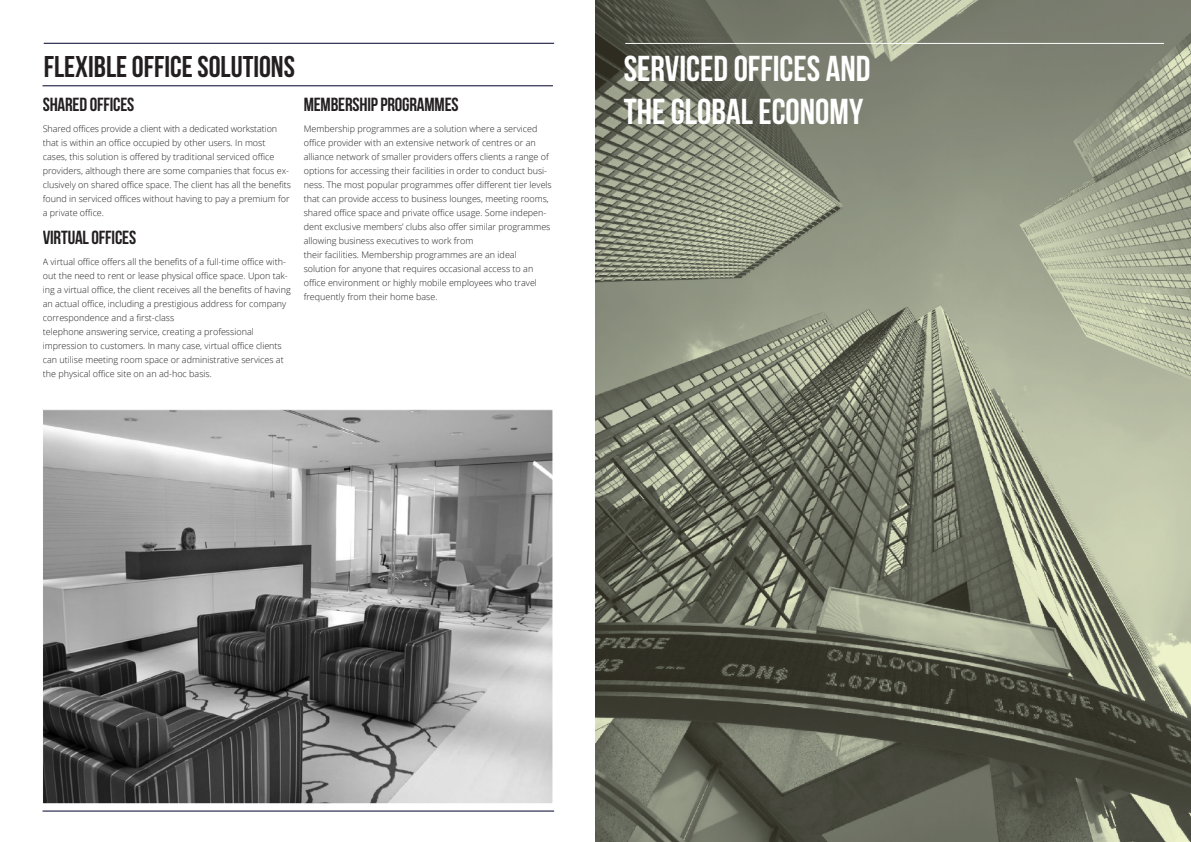
<style>
.page{position:relative;width:1191px;height:842px;background:#fff}
.page>*{position:absolute;margin:0;border:0;box-sizing:border-box;transform-origin:0 0}
.t1{font:36px/43.2px "Bebas Neue";color:#fff}
.t2{font:30px "Bebas Neue";color:#231f20}
.t3{font:19px "Bebas Neue";letter-spacing:-.01em;color:#231f20}
.t4{font:300 9px/14px "Open Sans";color:#231f20}
</style>
<div class="page">
<hr style="left:43px;top:811px;width:511px;height:1px;background:#00002d">
<hr style="left:44px;top:43px;width:510px;height:1px;background:#00002d">
<hr style="left:43px;top:86px;width:510px;height:1px;background:#00002d">
<img style="left:44px;top:411px;width:507px;height:391px">
<img style="left:595px;top:0;width:596px;height:842px">
<hr style="left:625px;top:43px;width:539px;height:1px;background:#fff">
<h2 class="t2" style="left:44px;top:50px;width:253px">FLEXIBLE OFFICE SOLUTIONS</h2>
<h1 class="t1" style="left:624px;top:46px;width:248px">SERVICED OFFICES AND<br>THE GLOBAL ECONOMY</h1>
<h3 class="t3" style="left:43px;top:94px;width:93px">SHARED OFFICES</h3>
<p class="t4" style="left:43px;top:121px;width:250px">Shared offices provide a client with a dedicated workstation that is within an office occupied by other users. In most cases, this solution is offered by traditional serviced office providers, although there are some companies that focus ex&shy;clusively on shared office space. The client has all the benefits found in serviced offices without having to pay a premium for a private office.</p>
<h3 class="t3" style="left:43px;top:227px;width:95px">VIRTUAL OFFICES</h3>
<p class="t4" style="left:43px;top:254px;width:249px">A virtual office offers all the benefits of a full-time office with&shy;out the need to rent or lease physical office space. Upon tak&shy;ing a virtual office, the client receives all the benefits of having an actual office, including a prestigious address for company correspondence and a first-class<br>telephone answering service, creating a professional impression to customers. In many case, virtual office clients can utilise meeting room space or administrative services at the physical office site on an ad-hoc basis.</p>
<h3 class="t3" style="left:304px;top:94px;width:156px">MEMBERSHIP PROGRAMMES</h3>
<p class="t4" style="left:304px;top:121px;width:250px">Membership programmes are a solution where a serviced office provider with an extensive network of centres or an alliance network of smaller providers offers clients a range of options for accessing their facilities in order to conduct busi&shy;ness. The most popular programmes offer different tier levels that can provide access to business lounges, meeting rooms, shared office space and private office usage. Some indepen&shy;dent exclusive members’ clubs also offer similar programmes allowing business executives to work from<br>their facilities. Membership programmes are an ideal<br>solution for anyone that requires occasional access to an office environment or highly mobile employees who travel frequently from their home base.</p>
</div>
